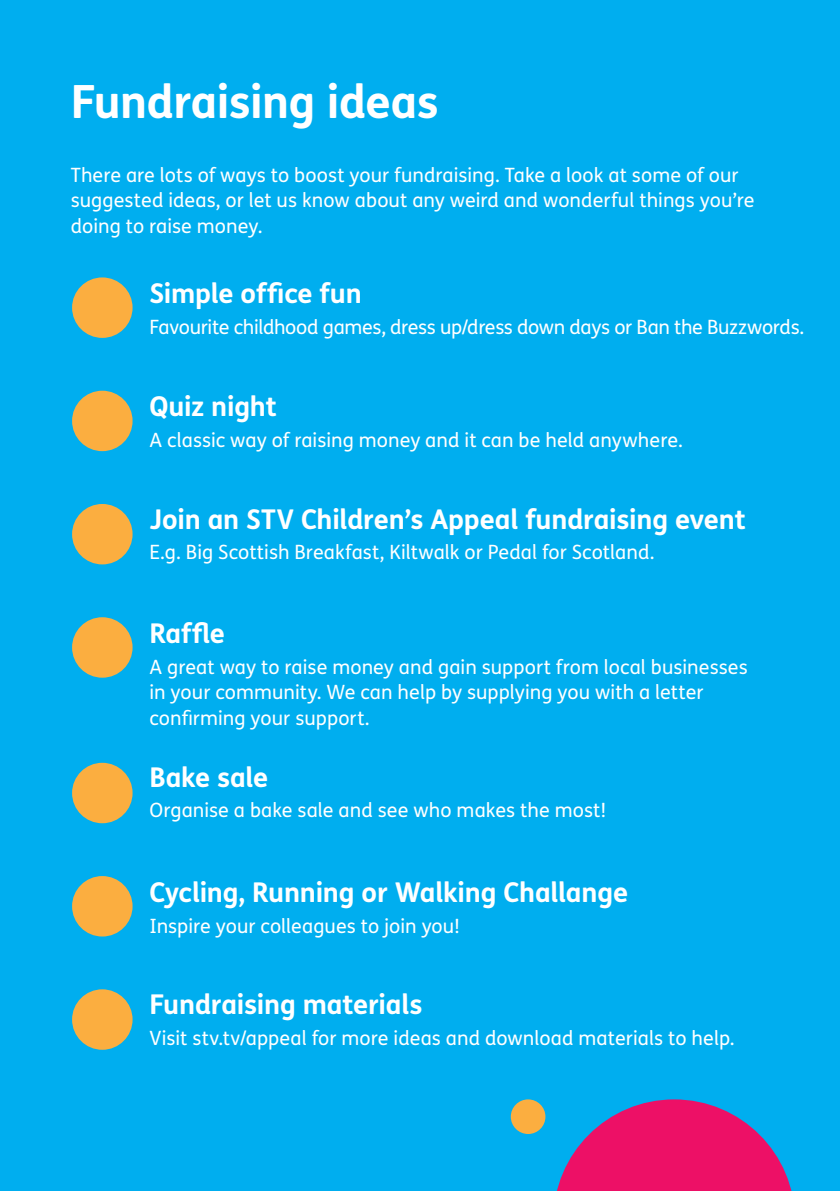
<style>
.page{position:relative;width:840px;height:1191px;background:#fff}
.page>*{position:absolute;margin:0;border:0;box-sizing:border-box;transform-origin:0 0}
.t1{font:700 45.8px "FS Me";letter-spacing:-.01em;color:#fff}
.t2{font:700 27.2px "FS Me";letter-spacing:-.01em;color:#fff}
.t3{font:19.6px/25.4px "FS Me";color:#fff}
.t4{font:19.6px "FS Me";letter-spacing:-.02em;color:#fff}
</style>
<div class="page">
<div style="left:0;top:0;width:839px;height:1191px;background:#00aeef"></div>
<div style="left:72px;top:277px;width:60px;height:61px;background:#fbae40;border-radius:50%"></div>
<div style="left:72px;top:391px;width:60px;height:60px;background:#fbae40;border-radius:50%"></div>
<div style="left:72px;top:504px;width:60px;height:60px;background:#fbae40;border-radius:50%"></div>
<div style="left:72px;top:617px;width:60px;height:60px;background:#fbae40;border-radius:50%"></div>
<div style="left:72px;top:763px;width:60px;height:60px;background:#fbae40;border-radius:50%"></div>
<div style="left:72px;top:876px;width:60px;height:60px;background:#fbae40;border-radius:50%"></div>
<div style="left:72px;top:989px;width:60px;height:60px;background:#fbae40;border-radius:50%"></div>
<svg style="left:557px;top:1099px;width:235px;height:92px"></svg>
<div style="left:510px;top:1099px;width:35px;height:35px;background:#fbae40;border-radius:50%"></div>
<h1 class="t1" style="left:71px;top:73px;width:369px">Fundraising ideas</h1>
<p class="t3" style="left:71px;top:163px;width:685px">There are lots of ways to boost your fundraising. Take a look at some of our suggested ideas, or let us know about any weird and wonderful things you’re doing to raise money.</p>
<h2 class="t2" style="left:149px;top:277px;width:214px">Simple office fun</h2>
<p class="t4" style="left:149px;top:316px;width:656px">Favourite childhood games, dress up/dress down days or Ban the Buzzwords.</p>
<h2 class="t2" style="left:149px;top:389px;width:129px">Quiz night</h2>
<p class="t3" style="left:149px;top:427px;width:534px">A classic way of raising money and it can be held anywhere.</p>
<h2 class="t2" style="left:149px;top:502px;width:597px">Join an STV Children’s Appeal fundraising event</h2>
<p class="t3" style="left:149px;top:540px;width:506px">E.g. Big Scottish Breakfast, Kiltwalk or Pedal for Scotland.</p>
<h2 class="t2" style="left:149px;top:617px;width:77px">Raffle</h2>
<p class="t3" style="left:149px;top:655px;width:599px">A great way to raise money and gain support from local businesses in your community. We can help by supplying you with a letter confirming your support.</p>
<h2 class="t2" style="left:149px;top:760px;width:120px">Bake sale</h2>
<p class="t3" style="left:149px;top:798px;width:458px">Organise a bake sale and see who makes the most!</p>
<h2 class="t2" style="left:149px;top:876px;width:480px">Cycling, Running or Walking Challange</h2>
<p class="t3" style="left:149px;top:914px;width:312px">Inspire your colleagues to join you!</p>
<h2 class="t2" style="left:149px;top:987px;width:274px">Fundraising materials</h2>
<p class="t3" style="left:149px;top:1025px;width:586px">Visit stv.tv/appeal for more ideas and download materials to help.</p>
</div>
